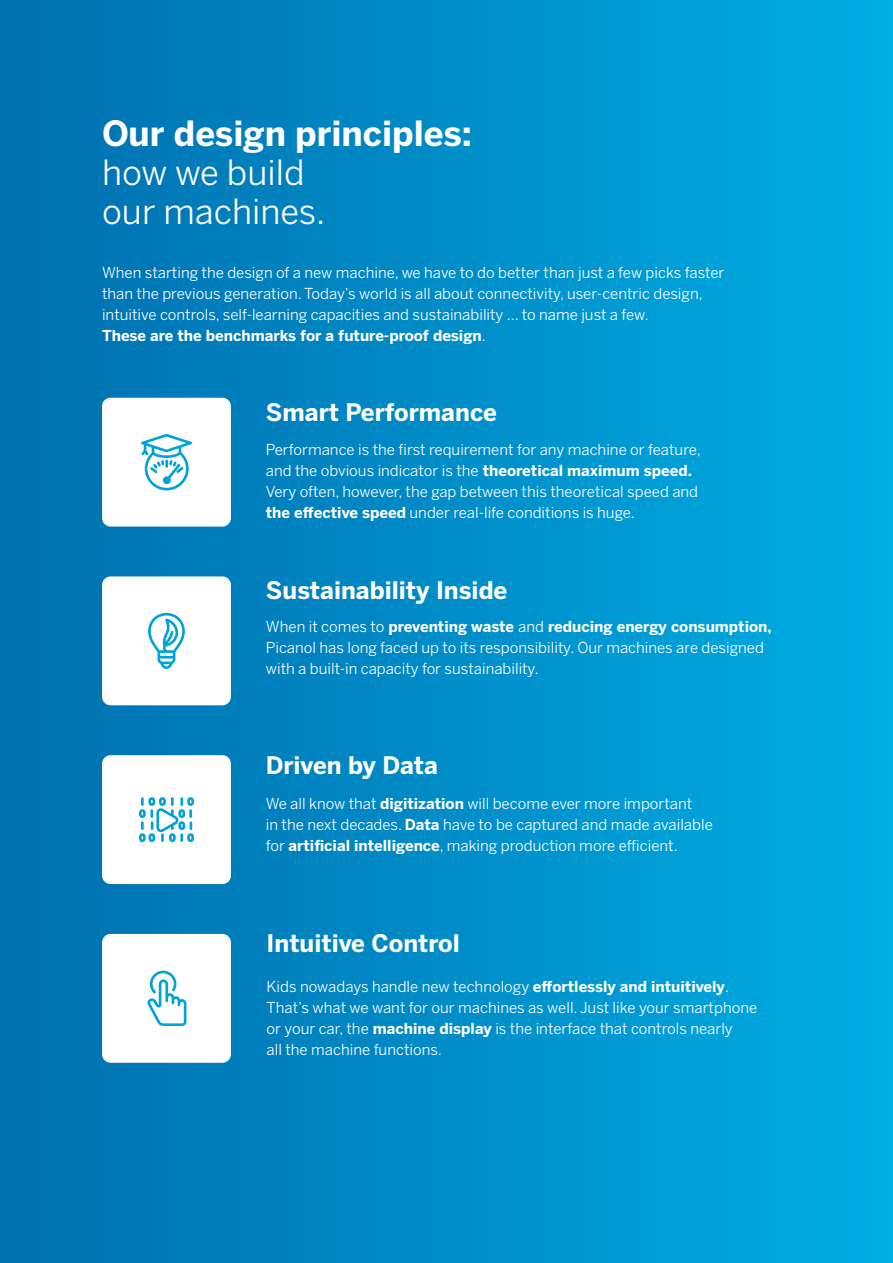
<style>
.page{position:relative;width:893px;height:1263px;background:#fff}
.page>*{position:absolute;margin:0;border:0;box-sizing:border-box;transform-origin:0 0}
.t1{font:34.5px/39px "Benton Sans";color:#fff}
.t2{font:700 34.5px "Benton Sans";color:#fff}
.t3{font:700 24px "Benton Sans";color:#fff}
.t4{font:15px/21px "Benton Sans";color:#fff}
.s1{font-weight:700}
</style>
<div class="page">
<div style="left:0;top:0;width:893px;height:1263px;background:linear-gradient(to right,#006eae,#00ade3)"></div>
<div style="left:102px;top:398px;width:129px;height:129px;background:#fff;border-radius:9px"></div>
<svg style="left:141px;top:434px;width:51px;height:56px"></svg>
<div style="left:102px;top:576px;width:129px;height:129px;background:#fff;border-radius:9px"></div>
<svg style="left:148px;top:613px;width:37px;height:56px"></svg>
<div style="left:102px;top:755px;width:129px;height:129px;background:#fff;border-radius:9px"></div>
<svg style="left:139px;top:797px;width:55px;height:45px"></svg>
<div style="left:102px;top:934px;width:129px;height:129px;background:#fff;border-radius:9px"></div>
<svg style="left:147px;top:971px;width:39px;height:55px"></svg>
<h1 class="t2" style="left:102px;top:113px;width:371px">Our design principles:</h1>
<h1 class="t1" style="left:102px;top:152px;width:225px">how we build our machines.</h1>
<p class="t4" style="left:102px;top:262px;width:624px">When starting the design of a new machine, we have to do better than just a few picks faster than the previous generation. Today’s world is all about connectivity, user-centric design, intuitive controls, self-learning capacities and sustainability ... to name just a few.<br><span class="s1">These are the benchmarks for a future-proof design</span>.</p>
<h2 class="t3" style="left:266px;top:398px;width:233px">Smart Performance</h2>
<p class="t4" style="left:266px;top:439px;width:436px">Performance is the first requirement for any machine or feature, and the obvious indicator is the <span class="s1">theoretical maximum speed.<br></span>Very often, however, the gap between this theoretical speed and <span class="s1">the effective speed</span> under real-life conditions is huge.</p>
<h2 class="t3" style="left:266px;top:576px;width:243px">Sustainability Inside</h2>
<p class="t4" style="left:266px;top:616px;width:507px">When it comes to <span class="s1">preventing waste</span> and <span class="s1">reducing energy consumption,<br></span>Picanol has long faced up to its responsibility. Our machines are designed with a built-in capacity for sustainability.</p>
<h2 class="t3" style="left:266px;top:751px;width:174px">Driven by Data</h2>
<p class="t4" style="left:266px;top:793px;width:448px">We all know that <span class="s1">digitization</span> will become ever more important<br>in the next decades. <span class="s1">Data</span> have to be captured and made available for <span class="s1">artificial intelligence</span>, making production more efficient.</p>
<h2 class="t3" style="left:267px;top:929px;width:195px">Intuitive Control</h2>
<p class="t4" style="left:267px;top:976px;width:492px">Kids nowadays handle new technology <span class="s1">effortlessly and intuitively</span>.<br>That’s what we want for our machines as well. Just like your smartphone or your car, the <span class="s1">machine display</span> is the interface that controls nearly<br>all the machine functions.</p>
</div>
